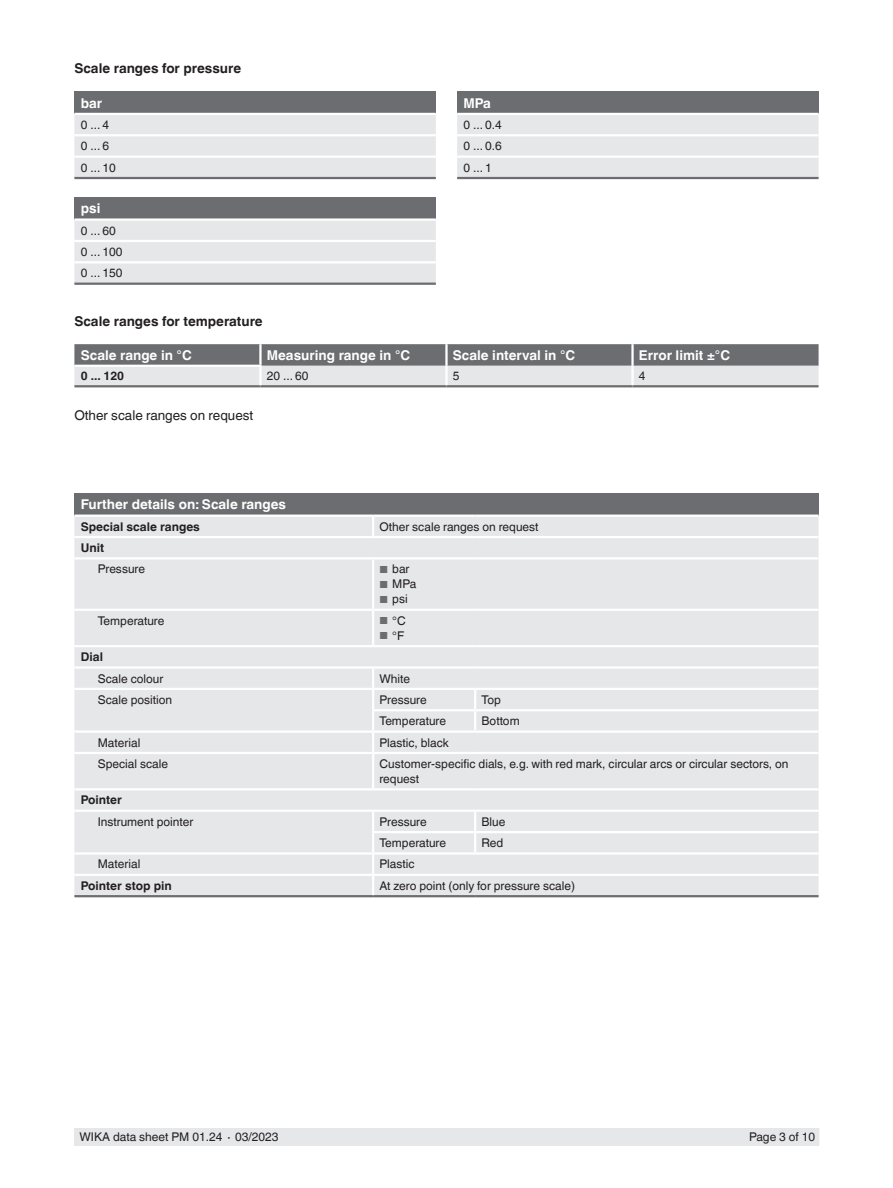
<style>
.page{position:relative;width:893px;height:1188px;background:#fff}
.page>*{position:absolute;margin:0;border:0;box-sizing:border-box;transform-origin:0 0}
.t1{font:700 13.5px "Helvetica World";color:#fff}
.t2{font:700 13.5px "Helvetica World";color:#231f20}
.t3{font:13.5px "Helvetica World";color:#231f20}
.t4{font:12px/21.3px "Helvetica World";color:#231f20}
.t5{font:700 12px "Helvetica World";color:#231f20}
.s1{font-size:10.2px;color:#6c6d70}
</style>
<div class="page">
<div style="left:75px;top:1128px;width:744px;height:17px;background:#e6e7e9"></div>
<svg style="left:74px;top:344px;width:745px;height:41px;background:#a6a7a9"></svg>
<hr style="left:74px;top:365px;width:188px;height:2px;background:#fff">
<hr style="left:259px;top:344px;width:3px;height:21px;background:#fff">
<hr style="left:74px;top:385px;width:186px;height:2px;background:#6c6d70">
<hr style="left:260px;top:385px;width:186px;height:2px;background:#6c6d70">
<hr style="left:446px;top:385px;width:186px;height:2px;background:#6c6d70">
<hr style="left:632px;top:385px;width:187px;height:2px;background:#6c6d70">
<hr style="left:445px;top:344px;width:3px;height:22px;background:#fff">
<hr style="left:631px;top:344px;width:3px;height:22px;background:#fff">
<hr style="left:259px;top:367px;width:3px;height:18px;background:#fff">
<hr style="left:445px;top:366px;width:3px;height:19px;background:#fff">
<hr style="left:631px;top:366px;width:3px;height:19px;background:#fff">
<div style="left:457px;top:91px;width:362px;height:23px;background:#6c6d70"></div>
<div style="left:457px;top:115px;width:362px;height:62px;background:#e6e7e9"></div>
<hr style="left:457px;top:177px;width:362px;height:2px;background:#6c6d70">
<hr style="left:457px;top:156px;width:362px;height:2px;background:#fff">
<hr style="left:457px;top:113px;width:362px;height:2px;background:#fff">
<hr style="left:457px;top:134px;width:362px;height:2px;background:#fff">
<div style="left:74px;top:91px;width:362px;height:23px;background:#6c6d70"></div>
<div style="left:74px;top:115px;width:362px;height:62px;background:#e6e7e9"></div>
<hr style="left:74px;top:113px;width:362px;height:2px;background:#fff">
<hr style="left:74px;top:134px;width:362px;height:2px;background:#fff">
<hr style="left:74px;top:156px;width:362px;height:2px;background:#fff">
<hr style="left:74px;top:177px;width:362px;height:2px;background:#6c6d70">
<div style="left:74px;top:197px;width:362px;height:23px;background:#6c6d70"></div>
<div style="left:74px;top:221px;width:362px;height:62px;background:#e6e7e9"></div>
<hr style="left:74px;top:218px;width:362px;height:3px;background:#fff">
<hr style="left:74px;top:240px;width:362px;height:2px;background:#fff">
<hr style="left:74px;top:261px;width:362px;height:2px;background:#fff">
<hr style="left:74px;top:283px;width:362px;height:2px;background:#6c6d70">
<div style="left:74px;top:493px;width:745px;height:23px;background:#6c6d70"></div>
<div style="left:74px;top:517px;width:745px;height:378px;background:#e6e7e9"></div>
<hr style="left:74px;top:752px;width:299px;height:2px;background:#fff">
<hr style="left:74px;top:666px;width:299px;height:3px;background:#fff">
<hr style="left:373px;top:666px;width:102px;height:3px;background:#fff">
<hr style="left:475px;top:666px;width:344px;height:3px;background:#fff">
<hr style="left:74px;top:895px;width:299px;height:2px;background:#6c6d70">
<hr style="left:373px;top:895px;width:102px;height:2px;background:#6c6d70">
<hr style="left:475px;top:895px;width:344px;height:2px;background:#6c6d70">
<hr style="left:74px;top:788px;width:299px;height:2px;background:#fff">
<hr style="left:373px;top:788px;width:102px;height:2px;background:#fff">
<hr style="left:475px;top:788px;width:344px;height:2px;background:#fff">
<hr style="left:373px;top:810px;width:102px;height:2px;background:#fff">
<hr style="left:475px;top:810px;width:344px;height:2px;background:#fff">
<hr style="left:74px;top:515px;width:299px;height:2px;background:#fff">
<hr style="left:373px;top:515px;width:102px;height:2px;background:#fff">
<svg style="left:372px;top:517px;width:2px;height:19px"></svg>
<hr style="left:475px;top:515px;width:344px;height:2px;background:#fff">
<hr style="left:373px;top:609px;width:102px;height:2px;background:#fff">
<hr style="left:475px;top:609px;width:344px;height:2px;background:#fff">
<svg style="left:372px;top:733px;width:2px;height:19px"></svg>
<hr style="left:372px;top:754px;width:2px;height:34px;background:#fff">
<hr style="left:74px;top:852px;width:299px;height:3px;background:#fff">
<hr style="left:74px;top:874px;width:299px;height:2px;background:#fff">
<hr style="left:373px;top:688px;width:102px;height:2px;background:#fff">
<hr style="left:475px;top:688px;width:344px;height:2px;background:#fff">
<hr style="left:372px;top:709px;width:103px;height:2px;background:#fff">
<hr style="left:475px;top:709px;width:344px;height:2px;background:#fff">
<hr style="left:373px;top:731px;width:102px;height:2px;background:#fff">
<hr style="left:475px;top:731px;width:344px;height:2px;background:#fff">
<hr style="left:373px;top:752px;width:102px;height:2px;background:#fff">
<hr style="left:475px;top:752px;width:344px;height:2px;background:#fff">
<hr style="left:372px;top:831px;width:103px;height:2px;background:#fff">
<hr style="left:475px;top:831px;width:344px;height:2px;background:#fff">
<hr style="left:373px;top:852px;width:102px;height:3px;background:#fff">
<hr style="left:475px;top:852px;width:344px;height:3px;background:#fff">
<hr style="left:373px;top:874px;width:102px;height:2px;background:#fff">
<hr style="left:475px;top:874px;width:344px;height:2px;background:#fff">
<hr style="left:74px;top:536px;width:299px;height:2px;background:#fff">
<hr style="left:373px;top:536px;width:102px;height:2px;background:#fff">
<hr style="left:475px;top:536px;width:344px;height:2px;background:#fff">
<hr style="left:74px;top:557px;width:299px;height:3px;background:#fff">
<hr style="left:373px;top:557px;width:102px;height:3px;background:#fff">
<hr style="left:475px;top:557px;width:344px;height:3px;background:#fff">
<hr style="left:74px;top:810px;width:299px;height:2px;background:#fff">
<svg style="left:372px;top:812px;width:2px;height:83px"></svg>
<svg style="left:474px;top:690px;width:2px;height:19px"></svg>
<hr style="left:474px;top:711px;width:2px;height:20px;background:#fff">
<hr style="left:74px;top:688px;width:299px;height:2px;background:#fff">
<svg style="left:372px;top:669px;width:2px;height:40px"></svg>
<hr style="left:372px;top:711px;width:2px;height:20px;background:#fff">
<hr style="left:74px;top:731px;width:299px;height:2px;background:#fff">
<svg style="left:474px;top:812px;width:2px;height:40px"></svg>
<hr style="left:74px;top:645px;width:299px;height:2px;background:#fff">
<hr style="left:74px;top:609px;width:299px;height:2px;background:#fff">
<hr style="left:372px;top:611px;width:2px;height:34px;background:#fff">
<hr style="left:372px;top:560px;width:2px;height:49px;background:#fff">
<hr style="left:373px;top:645px;width:102px;height:2px;background:#fff">
<hr style="left:475px;top:645px;width:344px;height:2px;background:#fff">
<p class="t2" style="left:74px;top:61px;width:168px">Scale ranges for pressure</p>
<p class="t1" style="left:81px;top:95px;width:23px">bar</p>
<p class="t4" style="left:81px;top:114px;width:37px">0 ... 4<br>0 ... 6<br>0 ... 10</p>
<p class="t1" style="left:81px;top:201px;width:21px">psi</p>
<p class="t4" style="left:81px;top:220px;width:43px">0 ... 60<br>0 ... 100<br>0 ... 150</p>
<p class="t1" style="left:463px;top:95px;width:29px">MPa</p>
<p class="t4" style="left:463px;top:114px;width:40px;text-align:justify">0 ... 0.4<br>0 ... 0.6<br>0 ... 1</p>
<p class="t2" style="left:74px;top:314px;width:190px">Scale ranges for temperature</p>
<p class="t1" style="left:81px;top:347px;width:112px">Scale range in °C</p>
<p class="t1" style="left:267px;top:347px;width:145px">Measuring range in °C</p>
<p class="t1" style="left:453px;top:347px;width:124px">Scale interval in °C</p>
<p class="t1" style="left:639px;top:347px;width:93px">Error limit ±°C</p>
<p class="t5" style="left:81px;top:369px;width:45px">0 ... 120</p>
<p class="t4" style="left:267px;top:366px;width:43px">20 ... 60</p>
<p class="t4" style="left:453px;top:366px;width:8px">5</p>
<p class="t4" style="left:639px;top:366px;width:8px">4</p>
<p class="t3" style="left:74px;top:408px;width:180px">Other scale ranges on request</p>
<p class="t1" style="left:81px;top:497px;width:207px">Further details on: Scale ranges</p>
<p class="t5" style="left:81px;top:520px;width:121px">Special scale ranges</p>
<p class="t4" style="left:379px;top:516px;width:161px">Other scale ranges on request</p>
<p class="t5" style="left:81px;top:541px;width:25px">Unit</p>
<p class="t4" style="left:98px;top:559px;width:49px">Pressure</p>
<p class="t4" style="left:379px;top:559px;width:32px"><span class="s1">■</span> bar</p>
<p class="t4" style="left:379px;top:574px;width:38px"><span class="s1">■</span> MPa</p>
<p class="t4" style="left:379px;top:589px;width:30px"><span class="s1">■</span> psi</p>
<p class="t4" style="left:98px;top:610px;width:68px">Temperature</p>
<p class="t4" style="left:379px;top:610px;width:28px"><span class="s1">■</span> °C</p>
<p class="t4" style="left:379px;top:625px;width:26px"><span class="s1">■</span> °F</p>
<p class="t5" style="left:81px;top:650px;width:24px">Dial</p>
<p class="t4" style="left:98px;top:668px;width:67px">Scale colour</p>
<p class="t4" style="left:379px;top:668px;width:32px">White</p>
<p class="t4" style="left:98px;top:689px;width:76px">Scale position</p>
<p class="t4" style="left:379px;top:689px;width:49px">Pressure</p>
<p class="t4" style="left:482px;top:689px;width:21px">Top</p>
<p class="t4" style="left:379px;top:710px;width:68px">Temperature</p>
<p class="t4" style="left:482px;top:710px;width:40px">Bottom</p>
<p class="t4" style="left:98px;top:732px;width:44px">Material</p>
<p class="t4" style="left:379px;top:732px;width:71px">Plastic, black</p>
<p class="t4" style="left:98px;top:753px;width:72px">Special scale</p>
<p class="t4" style="left:379px;top:756px;width:410px;line-height:15px">Customer-specific dials, e.g. with red mark, circular arcs or circular sectors, on request</p>
<p class="t5" style="left:81px;top:793px;width:43px">Pointer</p>
<p class="t4" style="left:98px;top:811px;width:97px">Instrument pointer</p>
<p class="t4" style="left:379px;top:811px;width:49px">Pressure</p>
<p class="t4" style="left:482px;top:811px;width:25px">Blue</p>
<p class="t4" style="left:379px;top:832px;width:68px">Temperature</p>
<p class="t4" style="left:482px;top:832px;width:23px">Red</p>
<p class="t4" style="left:98px;top:854px;width:44px">Material</p>
<p class="t4" style="left:379px;top:854px;width:37px">Plastic</p>
<p class="t5" style="left:81px;top:879px;width:93px">Pointer stop pin</p>
<p class="t4" style="left:379px;top:875px;width:197px">At zero point (only for pressure scale)</p>
<p class="t4" style="left:80px;top:1126px;width:201px">WIKA data sheet PM 01.24 ∙ 03/2023</p>
<p class="t4" style="left:749px;top:1126px;width:68px">Page 3 of 10</p>
</div>
